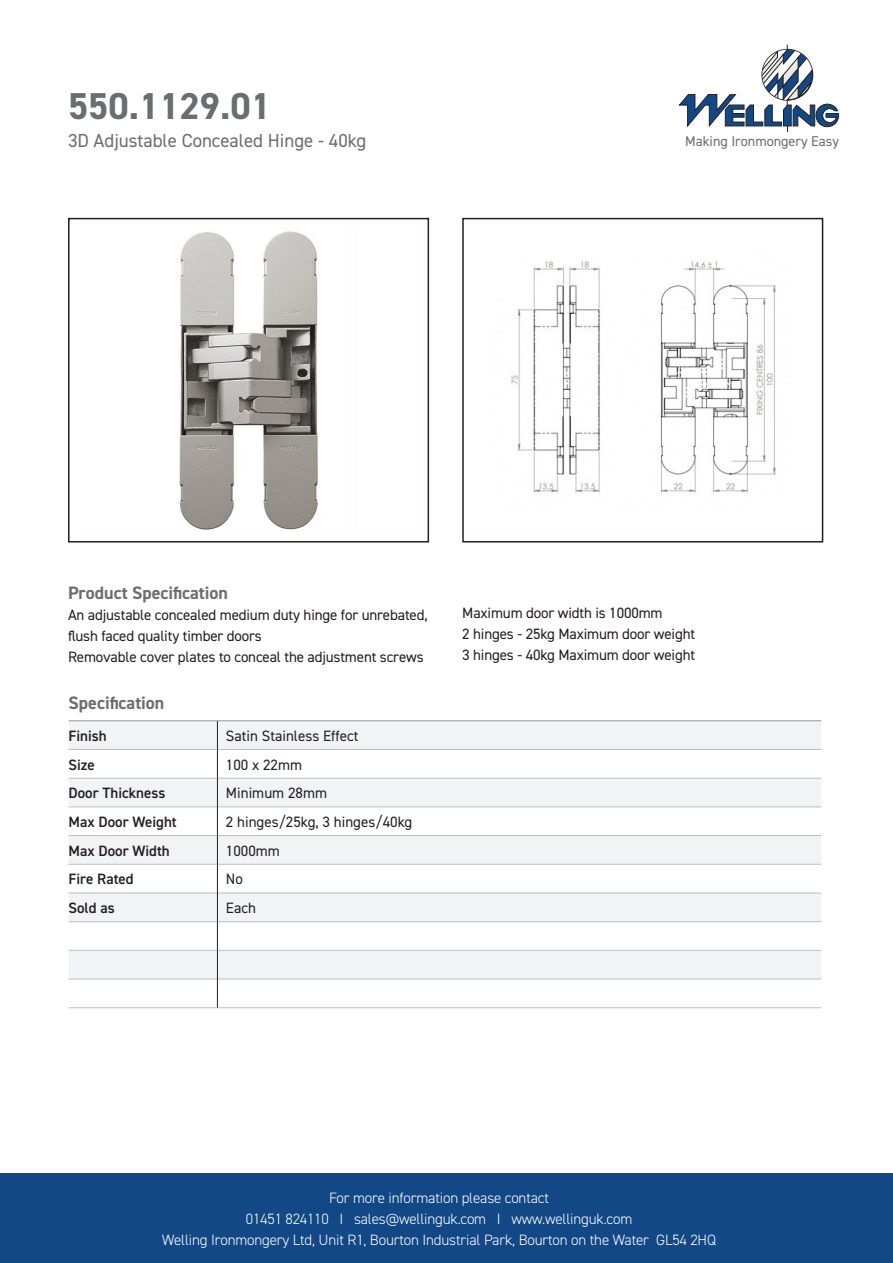
<style>
.page{position:relative;width:893px;height:1263px;background:#fff}
.page>*{position:absolute;margin:0;border:0;box-sizing:border-box;transform-origin:0 0}
.t1{font:700 37.5px "DIN2014";color:#6c6d70}
.t2{font:18.9px "DIN2014";color:#6c6d70}
.t3{font:700 18px "DIN2014";color:#6c6d70}
.t4{font:15px/21px "DIN2014";letter-spacing:-.01em;color:#231f20}
.t5{font:300 15px/21px "DIN2014";letter-spacing:-.01em;color:#fff;text-align:center}
.t6{font:600 15px "DIN2014";color:#231f20}
.t7{font:14.1px "DIN2014";color:#6c6d70}
</style>
<div class="page">
<div style="left:0;top:1174px;width:893px;height:89px;background:#124885"></div>
<svg style="left:678px;top:45px;width:161px;height:87px"></svg>
<div style="left:68px;top:218px;width:361px;height:324px;border:2px solid #231f20"></div>
<div style="left:462px;top:218px;width:361px;height:324px;border:2px solid #231f20"></div>
<svg style="left:69px;top:721px;width:752px;height:258px;fill:#f2f3f4"></svg>
<hr style="left:69px;top:720px;width:148px;height:1px;background:#939598">
<hr style="left:217px;top:720px;width:604px;height:1px;background:#939598">
<hr style="left:69px;top:749px;width:148px;height:1px;background:#bcbdc0">
<hr style="left:218px;top:749px;width:603px;height:1px;background:#bcbdc0">
<hr style="left:69px;top:778px;width:148px;height:1px;background:#bcbdc0">
<hr style="left:218px;top:778px;width:603px;height:1px;background:#bcbdc0">
<hr style="left:69px;top:807px;width:148px;height:1px;background:#bcbdc0">
<hr style="left:218px;top:807px;width:603px;height:1px;background:#bcbdc0">
<hr style="left:69px;top:835px;width:148px;height:1px;background:#bcbdc0">
<hr style="left:218px;top:835px;width:603px;height:1px;background:#bcbdc0">
<hr style="left:69px;top:864px;width:148px;height:1px;background:#bcbdc0">
<hr style="left:218px;top:864px;width:603px;height:1px;background:#bcbdc0">
<hr style="left:69px;top:893px;width:148px;height:1px;background:#bcbdc0">
<hr style="left:218px;top:893px;width:603px;height:1px;background:#bcbdc0">
<hr style="left:69px;top:921px;width:148px;height:1px;background:#bcbdc0">
<hr style="left:218px;top:921px;width:603px;height:1px;background:#bcbdc0">
<hr style="left:69px;top:950px;width:148px;height:1px;background:#bcbdc0">
<hr style="left:218px;top:950px;width:603px;height:1px;background:#bcbdc0">
<hr style="left:69px;top:979px;width:148px;height:1px;background:#bcbdc0">
<hr style="left:218px;top:979px;width:603px;height:1px;background:#bcbdc0">
<hr style="left:69px;top:1007px;width:148px;height:1px;background:#bcbdc0">
<hr style="left:217px;top:1007px;width:604px;height:1px;background:#bcbdc0">
<svg style="left:217px;top:721px;width:1px;height:286px"></svg>
<img style="left:179px;top:231px;width:139px;height:299px">
<img style="left:511px;top:261px;width:265px;height:232px">
<p class="t1" style="left:68px;top:81px;width:204px">550.1129.01</p>
<p class="t2" style="left:68px;top:128px;width:300px">3D Adjustable Concealed Hinge - 40kg</p>
<p class="t7" style="left:685px;top:132px;width:155px">Making Ironmongery Easy</p>
<p class="t3" style="left:68px;top:581px;width:161px">Product Specification</p>
<p class="t4" style="left:68px;top:604px;width:361px">An adjustable concealed medium duty hinge for unrebated, flush faced quality timber doors</p>
<p class="t4" style="left:68px;top:646px;width:357px">Removable cover plates to conceal the adjustment screws</p>
<p class="t3" style="left:69px;top:691px;width:97px">Specification</p>
<p class="t6" style="left:69px;top:726px;width:40px">Finish</p>
<p class="t4" style="left:226px;top:725px;width:134px">Satin Stainless Effect</p>
<p class="t6" style="left:69px;top:754px;width:28px">Size</p>
<p class="t4" style="left:226px;top:754px;width:78px">100 x 22mm</p>
<p class="t6" style="left:69px;top:783px;width:98px">Door Thickness</p>
<p class="t4" style="left:226px;top:782px;width:103px">Minimum 28mm</p>
<p class="t6" style="left:69px;top:812px;width:110px">Max Door Weight</p>
<p class="t4" style="left:226px;top:811px;width:188px">2 hinges/25kg, 3 hinges/40kg</p>
<p class="t6" style="left:69px;top:841px;width:103px">Max Door Width</p>
<p class="t4" style="left:226px;top:840px;width:56px">1000mm</p>
<p class="t6" style="left:69px;top:869px;width:67px">Fire Rated</p>
<p class="t4" style="left:226px;top:868px;width:19px">No</p>
<p class="t6" style="left:69px;top:898px;width:48px">Sold as</p>
<p class="t4" style="left:226px;top:897px;width:32px">Each</p>
<p class="t4" style="left:462px;top:602px;width:202px">Maximum door width is 1000mm</p>
<p class="t4" style="left:462px;top:623px;width:234px">2 hinges - 25kg Maximum door weight</p>
<p class="t4" style="left:462px;top:644px;width:234px">3 hinges - 40kg Maximum door weight</p>
<p class="t5" style="left:162px;top:1187px;width:555px">For more information please contact<br>01451 824110 I sales@wellinguk.com I www.wellinguk.com<br>Welling Ironmongery Ltd, Unit R1, Bourton Industrial Park, Bourton on the Water GL54 2HQ</p>
</div>
